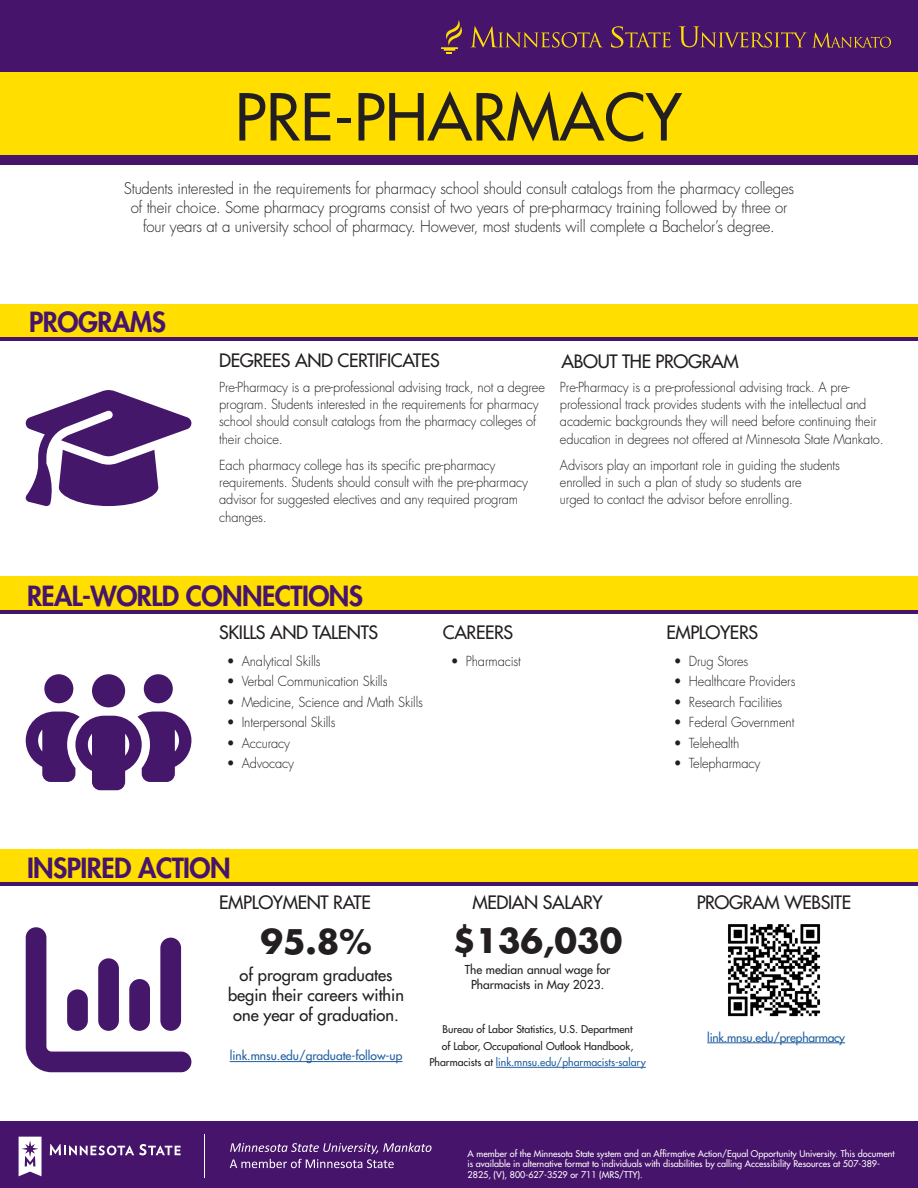
<style>
.page{position:relative;width:918px;height:1188px;background:#fff}
.page>*{position:absolute;margin:0;border:0;box-sizing:border-box;transform-origin:0 0}
.Program_Title-GREP_Styles{font:500 63px "Futura Std";color:#231f20}
.t1{font:700 33px "Futura Std";color:#231f20}
.Heads{font:800 27px "Futura Std";letter-spacing:-.02em;color:#46156b}
.Heads-2{font:500 18px "Futura Std";letter-spacing:-.02em;color:#231f20}
.Body{font:500 18px "Futura Std";letter-spacing:-.02em;color:#231f20}
.t2{font:500 16.5px/19.8px "Futura Std";color:#231f20;text-align:center}
.Body-2{font:300 15.75px/18.9px "Futura Std";letter-spacing:-.01em;color:#231f20;text-align:center;scale:.95 1}
.Body-3{font:300 13.5px/17.2px "Futura Std";letter-spacing:-.01em;color:#231f20;scale:.95 1}
.t3{font:500 12px/14.4px "Futura Std";color:#231f20;text-align:center}
.Heads-3{font:500 12px "Futura Std";color:#215e9f}
.Heads-4{font:500 12px "Futura Std";letter-spacing:-.02em;color:#215e9f}
.t4{font:500 10.5px/16.5px "Futura Std";color:#231f20;text-align:center}
.t5{font:500 9px/10.8px "Futura Std";color:#fff}
.s1{color:#215e9f}
</style>
<div class="page">
<div style="left:0;top:304px;width:918px;height:35px;background:#ffde00"></div>
<div style="left:0;top:576px;width:918px;height:35px;background:#ffde00"></div>
<div style="left:0;top:849px;width:918px;height:34px;background:#ffde00"></div>
<hr style="left:0;top:337px;width:918px;height:4px;background:#46156b">
<hr style="left:0;top:610px;width:918px;height:4px;background:#46156b">
<hr style="left:0;top:882px;width:918px;height:4px;background:#46156b">
<div style="left:0;top:1121px;width:918px;height:67px;background:#46156b"></div>
<svg style="left:50px;top:1144px;width:131px;height:11px"></svg>
<svg style="left:19px;top:1137px;width:23px;height:39px"></svg>
<hr style="left:204px;top:1135px;width:1px;height:43px;background:#fff">
<svg style="left:230px;top:1143px;width:202px;height:25px"></svg>
<div style="left:0;top:71px;width:918px;height:88px;background:#ffde00"></div>
<div style="left:0;top:0;width:918px;height:71px;background:#46156b"></div>
<div style="left:0;top:155px;width:918px;height:10px;background:#46156b"></div>
<svg style="left:470px;top:26px;width:421px;height:46px"></svg>
<svg style="left:441px;top:20px;width:21px;height:33px"></svg>
<svg style="left:26px;top:674px;width:165px;height:116px"></svg>
<svg style="left:25px;top:390px;width:166px;height:116px"></svg>
<svg style="left:26px;top:927px;width:165px;height:145px"></svg>
<hr style="left:230px;top:1061px;width:172px;height:1px;background:#215e9f">
<hr style="left:496px;top:1067px;width:150px;height:1px;background:#215e9f">
<img style="left:728px;top:924px;width:93px;height:93px">
<hr style="left:707px;top:1043px;width:138px;height:1px;background:#215e9f">
<p class="Program_Title-GREP_Styles" style="left:235px;top:78px;width:448px">PRE-PHARMACY</p>
<p class="Body-2" style="left:124px;top:180px;width:707px">Students interested in the requirements for pharmacy school should consult catalogs from the pharmacy colleges of their choice. Some pharmacy programs consist of two years of pre-pharmacy training followed by three or four years at a university school of pharmacy. However, most students will complete a Bachelor’s degree.</p>
<p class="Heads" style="left:29px;top:305px;width:138px">PROGRAMS</p>
<p class="Heads-2" style="left:219px;top:350px;width:222px">DEGREES AND CERTIFICATES</p>
<p class="Body-3" style="left:219px;top:379px;width:344px">Pre-Pharmacy is a pre-professional advising track, not a degree program. Students interested in the requirements for pharmacy school should consult catalogs from the pharmacy colleges of their choice.</p>
<p class="Body-3" style="left:219px;top:457px;width:326px">Each pharmacy college has its specific pre-pharmacy requirements. Students should consult with the pre-pharmacy advisor for suggested electives and any required program changes.</p>
<p class="Heads-2" style="left:562px;top:350px;width:179px">ABOUT THE PROGRAM</p>
<p class="Body-3" style="left:560px;top:379px;width:342px">Pre-Pharmacy is a pre-professional advising track. A pre&shy;professional track provides students with the intellectual and academic backgrounds they will need before continuing their education in degrees not offered at Minnesota State Mankato.</p>
<p class="Body-3" style="left:560px;top:457px;width:296px">Advisors play an important role in guiding the students enrolled in such a plan of study so students are<br>urged to contact the advisor before enrolling.</p>
<p class="Heads" style="left:27px;top:579px;width:338px">REAL-WORLD CONNECTIONS</p>
<p class="Heads-2" style="left:219px;top:621px;width:160px">SKILLS AND TALENTS</p>
<p class="Body-3" style="left:227px;top:653px;width:100px">• Analytical Skills</p>
<p class="Body-3" style="left:227px;top:673px;width:171px">• Verbal Communication Skills</p>
<p class="Body-3" style="left:227px;top:694px;width:208px">• Medicine, Science and Math Skills</p>
<p class="Body-3" style="left:227px;top:714px;width:116px">• Interpersonal Skills</p>
<p class="Body-3" style="left:227px;top:734px;width:68px">• Accuracy</p>
<p class="Body-3" style="left:227px;top:755px;width:72px">• Advocacy</p>
<p class="Body" style="left:443px;top:621px;width:72px">CAREERS</p>
<p class="Heads-2" style="left:666px;top:621px;width:93px">EMPLOYERS</p>
<p class="Body-3" style="left:451px;top:653px;width:75px">• Pharmacist</p>
<p class="Body-3" style="left:674px;top:653px;width:80px">• Drug Stores</p>
<p class="Body-3" style="left:674px;top:673px;width:130px">• Healthcare Providers</p>
<p class="Body-3" style="left:674px;top:694px;width:116px">• Research Facilities</p>
<p class="Body-3" style="left:674px;top:714px;width:128px">• Federal Government</p>
<p class="Body-3" style="left:674px;top:734px;width:70px">• Telehealth</p>
<p class="Body-3" style="left:674px;top:755px;width:93px">• Telepharmacy</p>
<p class="Heads" style="left:27px;top:851px;width:205px">INSPIRED ACTION</p>
<p class="Heads-2" style="left:219px;top:891px;width:153px">EMPLOYMENT RATE</p>
<p class="Heads-2" style="left:473px;top:891px;width:132px">MEDIAN SALARY</p>
<p class="t1" style="left:260px;top:920px;width:113px">95.8%</p>
<p class="t2" style="left:228px;top:965px;width:178px">of program graduates begin their careers within one year of graduation.</p>
<p class="Heads-3" style="left:230px;top:1048px;width:174px">link.mnsu.edu/graduate-follow-up</p>
<p class="t1" style="left:453px;top:919px;width:171px">$136,030</p>
<p class="t3" style="left:465px;top:963px;width:147px">The median annual wage for<br>Pharmacists in May 2023.</p>
<p class="t4" style="left:429px;top:1021px;width:218px">Bureau of Labor Statistics, U.S. Department<br>of Labor, Occupational Outlook Handbook,<br>Pharmacists at <span class="s1">link.mnsu.edu/pharmacists-salary</span></p>
<p class="Heads-2" style="left:697px;top:891px;width:156px">PROGRAM WEBSITE</p>
<p class="Heads-4" style="left:707px;top:1030px;width:139px">link.mnsu.edu/prepharmacy</p>
<p class="t5" style="left:468px;top:1148px;width:428px">A member of the Minnesota State system and an Affirmative Action/Equal Opportunity University. This document is available in alternative format to individuals with disabilities by calling Accessibility Resources at 507-389-<br>2825, (V), 800-627-3529 or 711 (MRS/TTY).</p>
</div>
